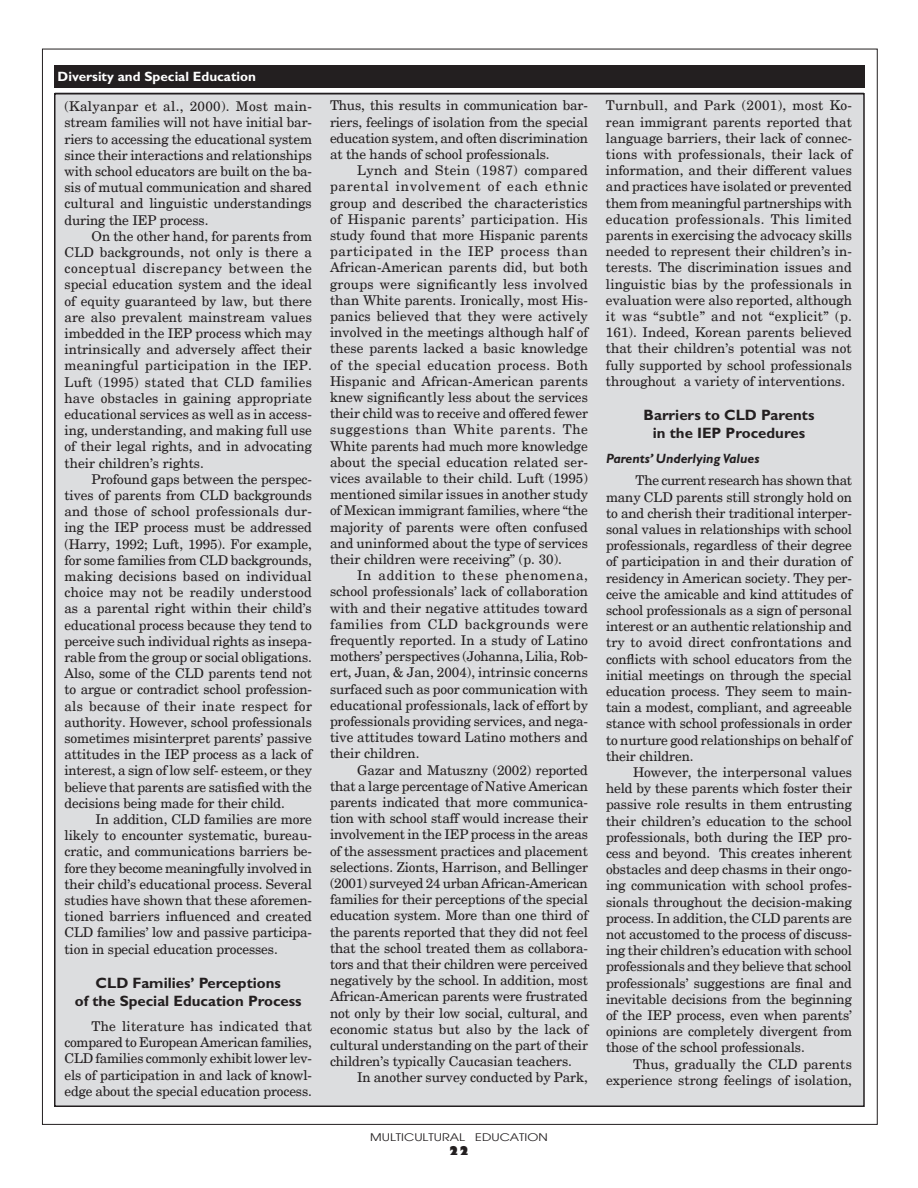
<style>
.page{position:relative;width:918px;height:1188px;background:#fff}
.page>*{position:absolute;margin:0;border:0;box-sizing:border-box;transform-origin:0 0}
.t1{font:700 15px/18px "Gill Sans";color:#231f20;text-align:center}
.t2{font:13.5px/16.2px "New Century Schlbk";letter-spacing:-.01em;color:#231f20;text-align:justify}
.t3{font:700 13.5px "Gill Sans";color:#fff}
.t4{font:italic 700 13.5px "Gill Sans";color:#231f20}
.t5{font:800 12px "Gill Sans";color:#231f20}
.t6{font:10.5px "Avant Garde";color:#231f20;scale:1.2 1}
</style>
<div class="page">
<div style="left:54px;top:65px;width:811px;height:23px;background:#231f20"></div>
<hr style="left:55px;top:92px;width:809px;height:1px;background:#b4b5b8">
<div style="left:55px;top:94px;width:809px;height:1012px;background:#dcdddf"></div>
<p class="t3" style="left:58px;top:69px;width:200px">Diversity and Special Education</p>
<p class="t2" style="left:64px;top:98px;width:249px">(Kalyanpar et al., 2000). Most main&shy;stream families will not have initial bar&shy;riers to accessing the educational system since their interactions and relationships with school educators are built on the ba&shy;sis of mutual communication and shared cultural and linguistic understandings during the IEP process.</p>
<p class="t2" style="left:64px;top:228px;width:249px;text-indent:27px">On the other hand, for parents from CLD backgrounds, not only is there a conceptual discrepancy between the special education system and the ideal of equity guaranteed by law, but there are also prevalent mainstream values imbedded in the IEP process which may intrinsically and adversely affect their meaningful participation in the IEP.<br>Luft (1995) stated that CLD families have obstacles in gaining appropriate educational services as well as in access&shy;ing, understanding, and making full use of their legal rights, and in advocating their children’s rights.</p>
<p class="t2" style="left:64px;top:471px;width:249px;text-indent:27px">Profound gaps between the perspec&shy;tives of parents from CLD backgrounds and those of school professionals dur&shy;ing the IEP process must be addressed (Harry, 1992; Luft, 1995). For example, for some families from CLD backgrounds, making decisions based on individual choice may not be readily understood as a parental right within their child’s educational process because they tend to perceive such individual rights as insepa&shy;rable from the group or social obligations.<br>Also, some of the CLD parents tend not to argue or contradict school profession&shy;als because of their inate respect for authority. However, school professionals sometimes misinterpret parents’ passive attitudes in the IEP process as a lack of interest, a sign of low self- esteem, or they believe that parents are satisfied with the decisions being made for their child.</p>
<p class="t2" style="left:64px;top:811px;width:249px;text-indent:31px">In addition, CLD families are more likely to encounter systematic, bureau&shy;cratic, and communications barriers be&shy;fore they become meaningfully involved in their child’s educational process. Several studies have shown that these aforemen&shy;tioned barriers influenced and created CLD families’ low and passive participa&shy;tion in special education processes.</p>
<p class="t1" style="left:75px;top:974px;width:228px">CLD Families’ Perceptions<br>of the Special Education Process</p>
<p class="t2" style="left:64px;top:1018px;width:249px;text-indent:27px">The literature has indicated that compared to European American families, CLD families commonly exhibit lower lev&shy;els of participation in and lack of knowl&shy;edge about the special education process.</p>
<p class="t2" style="left:330px;top:98px;width:259px">Thus, this results in communication bar&shy;riers, feelings of isolation from the special education system, and often discrimination at the hands of school professionals.</p>
<p class="t2" style="left:330px;top:163px;width:260px;text-indent:27px">Lynch and Stein (1987) compared parental involvement of each ethnic group and described the characteristics of Hispanic parents’ participation. His study found that more Hispanic parents participated in the IEP process than African-American parents did, but both groups were significantly less involved than White parents. Ironically, most His&shy;panics believed that they were actively involved in the meetings although half of these parents lacked a basic knowledge of the special education process. Both Hispanic and African-American parents knew significantly less about the services their child was to receive and offered fewer suggestions than White parents. The White parents had much more knowledge about the special education related ser&shy;vices available to their child. Luft (1995) mentioned similar issues in another study of Mexican immigrant families, where “the majority of parents were often confused and uninformed about the type of services their children were receiving” (p. 30).</p>
<p class="t2" style="left:330px;top:568px;width:260px;text-indent:27px">In addition to these phenomena, school professionals’ lack of collaboration with and their negative attitudes toward families from CLD backgrounds were frequently reported. In a study of Latino mothers’ perspectives (Johanna, Lilia, Rob&shy;ert, Juan, &amp; Jan, 2004), intrinsic concerns surfaced such as poor communication with educational professionals, lack of effort by professionals providing services, and nega&shy;tive attitudes toward Latino mothers and their children.</p>
<p class="t2" style="left:330px;top:762px;width:260px;text-indent:27px">Gazar and Matuszny (2002) reported that a large percentage of Native American parents indicated that more communica&shy;tion with school staff would increase their involvement in the IEP process in the areas of the assessment practices and placement selections. Zionts, Harrison, and Bellinger (2001) surveyed 24 urban African-American families for their perceptions of the special education system. More than one third of the parents reported that they did not feel that the school treated them as collabora&shy;tors and that their children were perceived negatively by the school. In addition, most African-American parents were frustrated not only by their low social, cultural, and economic status but also by the lack of cultural understanding on the part of their children’s typically Caucasian teachers.</p>
<p class="t2" style="left:357px;top:1070px;width:232px">In another survey conducted by Park,</p>
<p class="t6" style="left:370px;top:1131px;width:149px">MULTICULTURAL EDUCATION</p>
<p class="t5" style="left:449px;top:1143px;width:22px">22</p>
<p class="t2" style="left:606px;top:98px;width:248px">Turnbull, and Park (2001), most Ko&shy;rean immigrant parents reported that language barriers, their lack of connec&shy;tions with professionals, their lack of information, and their different values and practices have isolated or prevented them from meaningful partnerships with education professionals. This limited parents in exercising the advocacy skills needed to represent their children’s in&shy;terests. The discrimination issues and linguistic bias by the professionals in evaluation were also reported, although it was “subtle” and not “explicit” (p.<br>161). Indeed, Korean parents believed that their children’s potential was not fully supported by school professionals throughout a variety of interventions.</p>
<p class="t1" style="left:644px;top:406px;width:172px">Barriers to CLD Parents in the IEP Procedures</p>
<p class="t4" style="left:606px;top:451px;width:155px">Parents’ Underlying Values</p>
<p class="t2" style="left:606px;top:473px;width:248px;text-indent:30px">The current research has shown that many CLD parents still strongly hold on to and cherish their traditional interper&shy;sonal values in relationships with school professionals, regardless of their degree of participation in and their duration of residency in American society. They per&shy;ceive the amicable and kind attitudes of school professionals as a sign of personal interest or an authentic relationship and try to avoid direct confrontations and conflicts with school educators from the initial meetings on through the special education process. They seem to main&shy;tain a modest, compliant, and agreeable stance with school professionals in order to nurture good relationships on behalf of their children.</p>
<p class="t2" style="left:606px;top:764px;width:248px;text-indent:27px">However, the interpersonal values held by these parents which foster their passive role results in them entrusting their children’s education to the school professionals, both during the IEP pro&shy;cess and beyond. This creates inherent obstacles and deep chasms in their ongo&shy;ing communication with school profes&shy;sionals throughout the decision-making process. In addition, the CLD parents are not accustomed to the process of discuss&shy;ing their children’s education with school professionals and they believe that school professionals’ suggestions are final and inevitable decisions from the beginning of the IEP process, even when parents’ opinions are completely divergent from those of the school professionals.</p>
<p class="t2" style="left:606px;top:1056px;width:248px;text-align:right">Thus, gradually the CLD parents experience strong feelings of isolation,</p>
</div>
